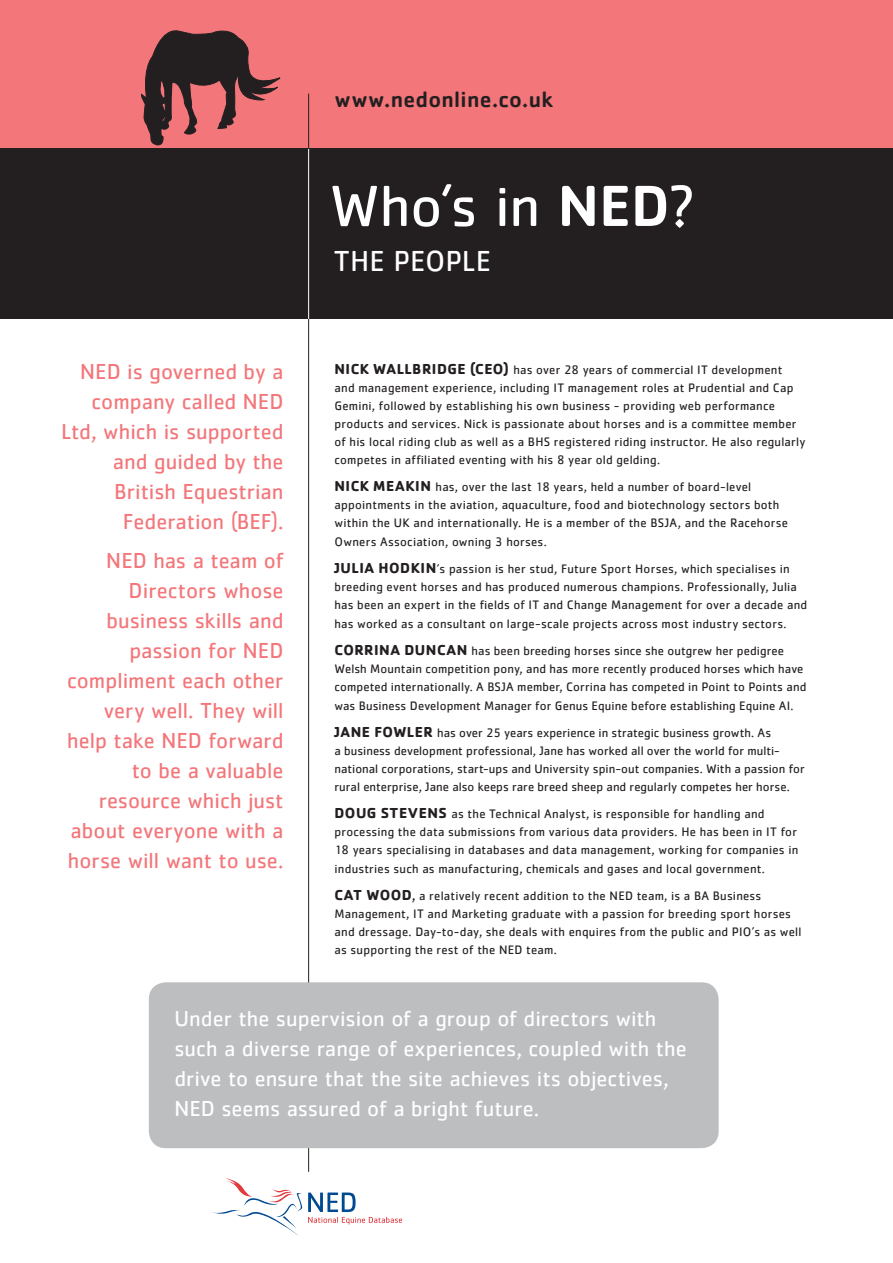
<style>
.page{position:relative;width:893px;height:1263px;background:#fff}
.page>*{position:absolute;margin:0;border:0;box-sizing:border-box;transform-origin:0 0}
.t1{font:60px "Cachet";color:#fff}
.t2{font:30px "Cachet";letter-spacing:.005em;color:#fff}
.t3{font:22.5px/30px "Cachet";color:#f3767a;text-align:right}
.t4{font:22.5px/30px "Cachet";color:#fff}
.t5{font:500 22.5px "Cachet";letter-spacing:.015em;color:#231f20}
.t6{font:700 15px "Cachet";letter-spacing:.035em;color:#231f20}
.t7{font:12.75px/18.3px "Cachet";letter-spacing:.015em;color:#231f20}
.s1{font-weight:500}
.s2{font-weight:700;font-size:15px}
.s3{font-size:15px}
</style>
<div class="page">
<div style="left:0;top:0;width:893px;height:225px;background:#f3767a"></div>
<div style="left:0;top:149px;width:893px;height:170px;background:#231f20"></div>
<svg style="left:212px;top:1178px;width:190px;height:57px"></svg>
<hr style="left:308px;top:94px;width:1px;height:1078px;background:#231f20">
<div style="left:149px;top:982px;width:570px;height:166px;background:#bcbec0;border-radius:17px"></div>
<hr style="left:308px;top:149px;width:1px;height:170px;background:#fff">
<svg style="left:141px;top:30px;width:139px;height:115px"></svg>
<h3 class="t5" style="left:334px;top:85px;width:220px">www.nedonline.co.uk</h3>
<h3 class="t3" style="left:61px;top:356px;width:224px">NED is governed by a company called NED<br>Ltd, which is supported and guided by the<br>British Equestrian<br>Federation (BEF).</h3>
<h3 class="t3" style="left:67px;top:545px;width:218px">NED has a team of<br>Directors whose business skills and passion for NED compliment each other very well. They will help take NED forward to be a valuable resource which just about everyone with a horse will want to use.</h3>
<h1 class="t1" style="left:330px;top:171px;width:369px">Who’s in <span class="s1">NED</span>?</h1>
<h2 class="t2" style="left:334px;top:243px;width:159px">the people</h2>
<p class="t7" style="left:334px;top:360px;width:463px;text-indent:169px"><span class="s2">)</span> has over 28 years of commercial IT development and management experience, including IT management roles at Prudential and Cap Gemini, followed by establishing his own business - providing web performance products and services. N ick is passionate about horses and is a committee member of his local riding club as well as a BHS</p>
<p class="t6" style="left:334px;top:359px;width:151px">NICK WALLBRIDGE (CEO</p>
<p class="t7" style="left:334px;top:432px;width:472px;text-indent:219px">registered riding instructor. He also regularly competes in affiliated eventing with his 8 year old gelding.</p>
<p class="t7" style="left:334px;top:477px;width:455px"><span class="s2">N ICK MEAKIN</span> has, over the last 18 years, held a number of board-level appointments in the aviation, aquaculture, food and biotechnology sectors both within the UK and internationally. He is a member of the BSJA, and the Racehorse Owners Association, owning 3 horses.</p>
<p class="t7" style="left:334px;top:559px;width:474px"><span class="s2">JULIA HODKIN</span>’s passion is her stud, Future Sport Horses, which specialises in breeding event horses and has produced numerous champions. Professionally, Julia has been an expert in the fields of IT and Change Management for over a decade and has worked as a consultant on large-scale projects across most industry sectors.</p>
<p class="t7" style="left:334px;top:641px;width:473px"><span class="s2">CORRINA DUNCAN</span> has been breeding horses since she outgrew her pedigree Welsh Mountain competition pony, and has more recently produced horses which have competed internationally. A BSJA member, Corrina has competed in Point to Points and was Business Development Manager for Genus Equine before establishing Equine AI.</p>
<p class="t7" style="left:334px;top:723px;width:472px"><span class="s2">JANE FOWLER</span> has over 25 years experience in strategic business growth. As<br>a business development professional, Jane has worked all over the world for multi&shy;national corporations, start-ups and University spin-out companies. With a passion for rural enterprise, Jane also keeps rare breed sheep and regularly competes her horse.</p>
<p class="t7" style="left:334px;top:804px;width:465px"><span class="s2">DOUG STEVENS</span> as the Technical Analyst, is responsible for handling and processing the data submissions from various data providers. H e has been in IT for 18 years specialising in databases and data management, working for companies in industries such as manufacturing, chemicals and gases and local government.</p>
<p class="t7" style="left:334px;top:887px;width:469px"><span class="s2">CAT WOOD</span><span class="s3">,</span> a relatively recent addition to the NED team, is a BA Business Management, IT and Marketing graduate with a passion for breeding sport horses and dressage. Day-to-day, she deals with enquires from the public and PI O’s as well as supporting the rest of the NED team.</p>
<h3 class="t4" style="left:174px;top:1003px;width:514px">Under the supervision of a group of directors with such a diverse range of experiences, coupled with the drive to ensure that the site achieves its objectives, NED seems assured of a bright future.</h3>
</div>
